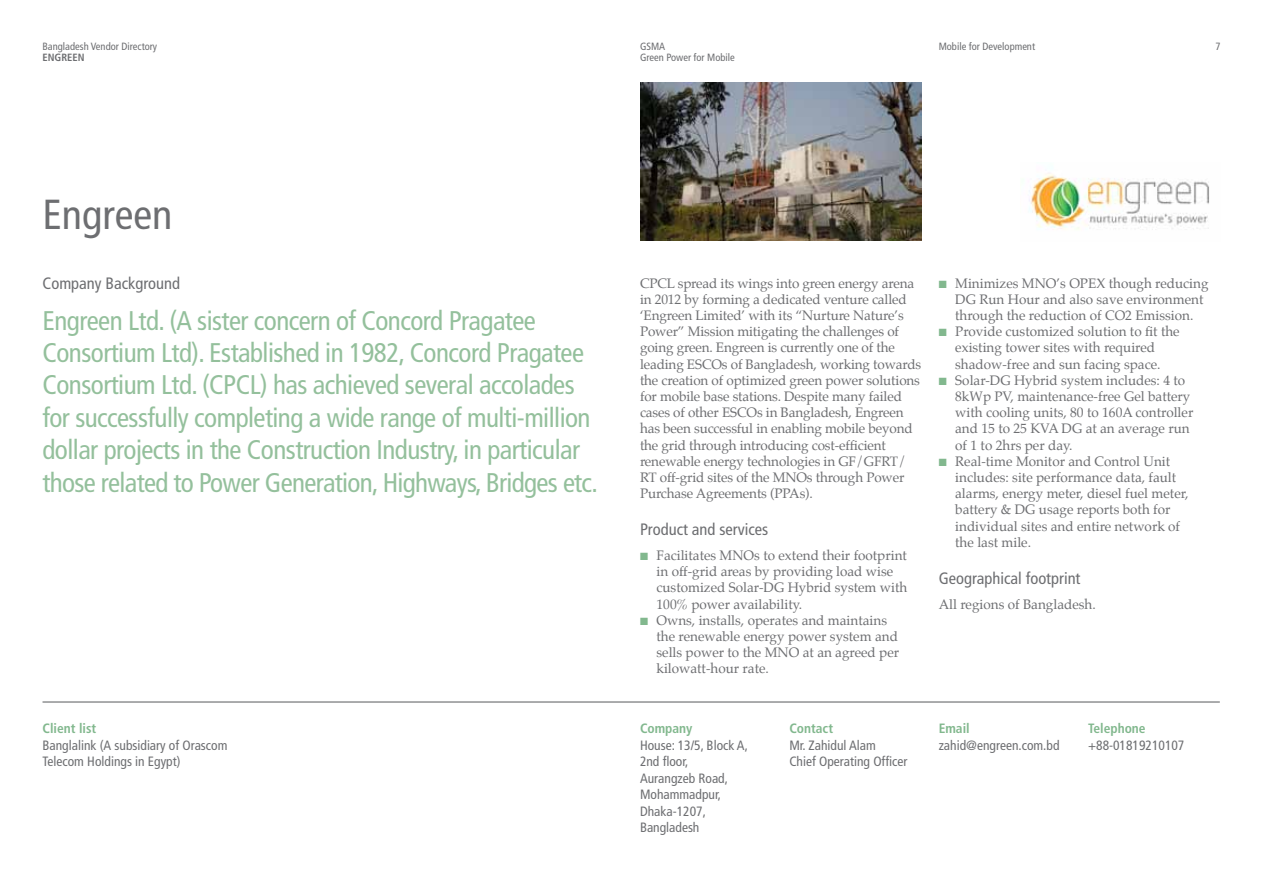
<style>
.page{position:relative;width:1263px;height:893px;background:#fff}
.page>*{position:absolute;margin:0;border:0;box-sizing:border-box;transform-origin:0 0}
.t1{font:condensed 42px "Frutiger";color:#6d6e71}
.t2{font:condensed 27px/32.4px "Frutiger";letter-spacing:-.02em;color:#94c09c}
.t3{font:condensed 16.5px "Frutiger";color:#6d6e71}
.t4{font:13.5px/16.2px "Palatino";color:#6d6e71}
.t5{font:condensed 13.5px/16.5px "Frutiger";color:#6d6e71}
.t6{font:700 condensed 13.5px "Frutiger";color:#82b88e}
.t7{font:condensed 10.5px "Frutiger";color:#6d6e71}
.t8{font:700 condensed 10.5px "Frutiger";color:#6d6e71}
.s1{color:#82b88e}
</style>
<div class="page">
<img style="left:640px;top:82px;width:282px;height:159px">
<img style="left:1029px;top:173px;width:180px;height:57px">
<hr style="left:43px;top:702px;width:1177px;height:1px;background:#58595b">
<p class="t7" style="left:43px;top:41px;width:116px">Bangladesh Vendor Directory</p>
<p class="t8" style="left:43px;top:51px;width:7px">ENGREEN</p>
<p class="t7" style="left:640px;top:41px;width:27px">GSMA</p>
<p class="t7" style="left:939px;top:41px;width:98px">Mobile for Development</p>
<p class="t7" style="left:1215px;top:41px;width:7px">7</p>
<p class="t7" style="left:640px;top:51px;width:96px">Green Power for Mobile</p>
<h1 class="t1" style="left:43px;top:190px;width:131px">Engreen</h1>
<p class="t3" style="left:43px;top:273px;width:139px">Company Background</p>
<p class="t2" style="left:43px;top:304px;width:557px">Engreen Ltd. (A sister concern of Concord Pragatee Consortium Ltd). Established in 1982, Concord Pragatee Consortium Ltd. (CPCL) has achieved several accolades for successfully completing a wide range of multi-million dollar projects in the Construction Industry, in particular those related to Power Generation, Highways, Bridges etc.</p>
<p class="t6" style="left:43px;top:720px;width:55px">Client list</p>
<p class="t5" style="left:43px;top:737px;width:186px">Banglalink (A subsidiary of Orascom<br>Telecom Holdings in Egypt)</p>
<p class="t4" style="left:640px;top:275px;width:283px">CPCL spread its wings into green energy arena in 2012 by forming a dedicated venture called ‘Engreen Limited’ with its “Nurture Nature’s Power” Mission mitigating the challenges of going green. Engreen is currently one of the leading ESCOs of Bangladesh, working towards the creation of optimized green power solutions for mobile base stations. Despite many failed cases of other ESCOs in Bangladesh, Engreen has been successful in enabling mobile beyond the grid through introducing cost-efficient renewable energy technologies in GF/GFRT/ RT off-grid sites of the MNOs through Power Purchase Agreements (PPAs).</p>
<p class="t3" style="left:640px;top:520px;width:130px">Product and services</p>
<p class="t4" style="left:656px;top:547px;width:252px;text-indent:-16px"><span class="s1">■</span> Facilitates MNOs to extend their footprint in off-grid areas by providing load wise customized Solar-DG Hybrid system with 100% power availability.</p>
<p class="t4" style="left:656px;top:612px;width:244px;text-indent:-16px"><span class="s1">■</span> Owns, installs, operates and maintains the renewable energy power system and sells power to the MNO at an agreed per kilowatt-hour rate.</p>
<p class="t4" style="left:955px;top:275px;width:255px;text-indent:-16px"><span class="s1">■</span> Minimizes MNO’s OPEX though reducing<br>DG Run Hour and also save environment through the reduction of CO2 Emission.</p>
<p class="t4" style="left:955px;top:323px;width:226px;text-indent:-16px"><span class="s1">■</span> Provide customized solution to fit the existing tower sites with required shadow-free and sun facing space.</p>
<p class="t4" style="left:955px;top:372px;width:240px;text-indent:-16px"><span class="s1">■</span> Solar-DG Hybrid system includes: 4 to 8kWp PV, maintenance-free Gel battery with cooling units, 80 to 160A controller and 15 to 25 KVA DG at an average run of 1 to 2hrs per day.</p>
<p class="t4" style="left:955px;top:453px;width:235px;text-indent:-16px"><span class="s1">■</span> Real-time Monitor and Control Unit includes: site performance data, fault alarms, energy meter, diesel fuel meter, battery &amp; DG usage reports both for individual sites and entire network of the last mile.</p>
<p class="t3" style="left:939px;top:569px;width:143px">Geographical footprint</p>
<p class="t4" style="left:939px;top:596px;width:159px">All regions of Bangladesh.</p>
<p class="t6" style="left:640px;top:720px;width:54px">Company</p>
<p class="t5" style="left:640px;top:737px;width:109px">House: 13/5, Block A,<br>2nd floor,<br>Aurangzeb Road,<br>Mohammadpur,<br>Dhaka-1207,<br>Bangladesh</p>
<p class="t6" style="left:789px;top:720px;width:45px">Contact</p>
<p class="t5" style="left:789px;top:737px;width:119px">Mr. Zahidul Alam<br>Chief Operating Officer</p>
<p class="t6" style="left:939px;top:720px;width:33px">Email</p>
<p class="t5" style="left:939px;top:737px;width:122px">zahid@engreen.com.bd</p>
<p class="t6" style="left:1088px;top:720px;width:59px">Telephone</p>
<p class="t5" style="left:1088px;top:737px;width:98px">+88-01819210107</p>
</div>
